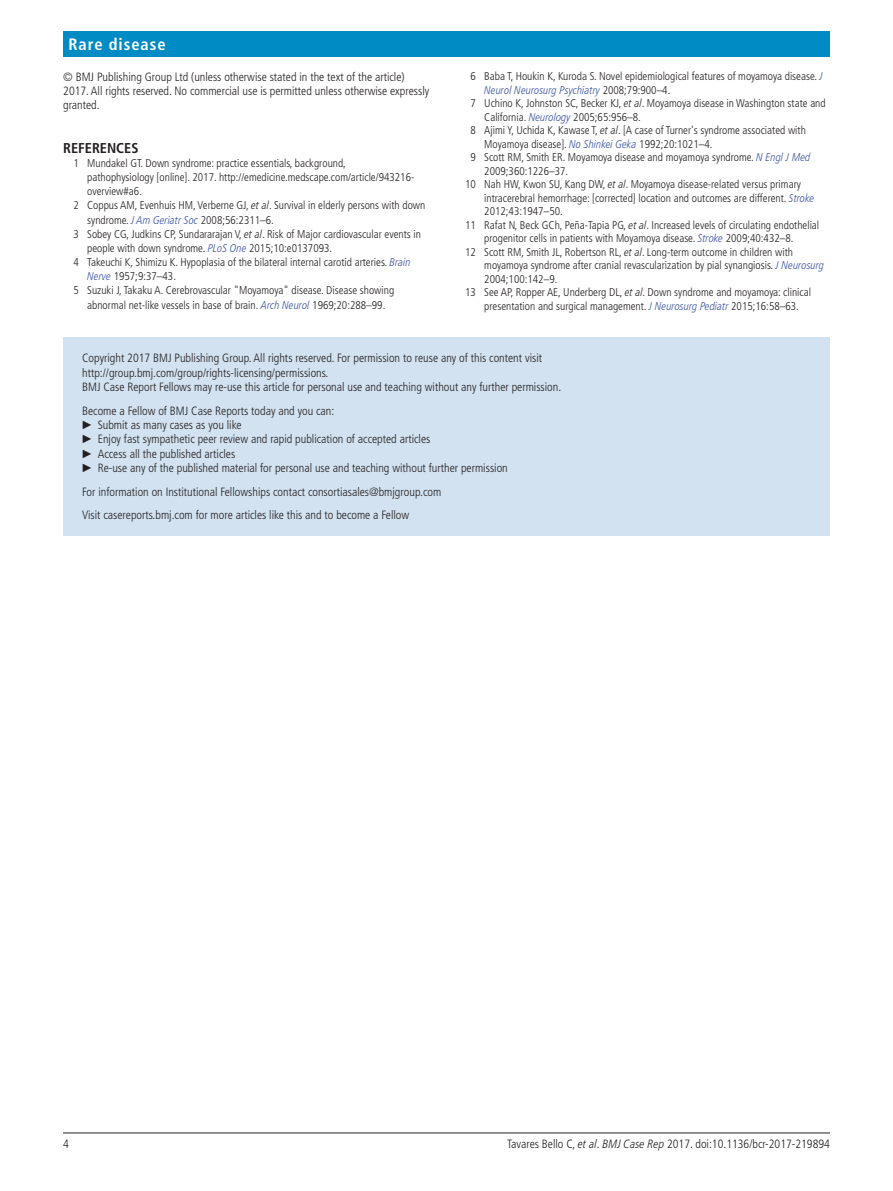
<style>
.page{position:relative;width:893px;height:1191px;background:#fff}
.page>*{position:absolute;margin:0;border:0;box-sizing:border-box;transform-origin:0 0}
.t1{font:700 condensed 16.5px "Frutiger LT Pro";letter-spacing:.055em;color:#fff}
.t2{font:700 condensed 14.25px "Frutiger LT Std";color:#231f20}
.t3{font:300 condensed 12px/14.4px "Frutiger LT Pro";color:#231f20}
.t4{font:300 condensed 11.25px "Frutiger LT Pro";color:#231f20}
.t5{font:italic 300 condensed 11.25px "Frutiger LT Pro";color:#3853a3}
.s1{font-style:italic}
.s2{font-style:italic;color:#3853a3}
.s3{font-style:normal;color:#231f20}
.s4{font-family:"Arial";font-weight:400;font-stretch:normal}
</style>
<div class="page">
<hr style="left:63px;top:1132px;width:767px;height:1px;background:#231f20">
<div style="left:63px;top:337px;width:767px;height:198px;background:#d2e2f0"></div>
<div style="left:63px;top:31px;width:767px;height:25px;background:#008bc5"></div>
<h1 class="t1" style="left:69px;top:34px;width:99px">Rare disease</h1>
<p class="t3" style="left:63px;top:70px;width:367px">© BMJ Publishing Group Ltd (unless otherwise stated in the text of the article)<br>2017. All rights reserved. No commercial use is permitted unless otherwise expressly granted.</p>
<p class="t2" style="left:63px;top:139px;width:77px">REFERENCES</p>
<p class="t4" style="left:74px;top:156px;width:274px">1 Mundakel GT. Down syndrome: practice essentials, background,</p>
<p class="t4" style="left:87px;top:171px;width:329px">pathophysiology [online]. 2017. http://emedicine.medscape.com/article/943216-</p>
<p class="t4" style="left:87px;top:185px;width:56px">overview#a6.</p>
<p class="t4" style="left:74px;top:199px;width:353px">2 Coppus AM, Evenhuis HM, Verberne GJ, <span class="s1">et al</span>. Survival in elderly persons with down</p>
<p class="t4" style="left:87px;top:213px;width:188px">syndrome. <span class="s2">J Am Geriatr Soc</span> 2008;56:2311–6.</p>
<p class="t4" style="left:74px;top:227px;width:349px">3 Sobey CG, Judkins CP, Sundararajan V, <span class="s1">et al</span>. Risk of Major cardiovascular events in</p>
<p class="t4" style="left:87px;top:241px;width:247px">people with down syndrome. <span class="s2">PLoS One</span> 2015;10:e0137093.</p>
<p class="t4" style="left:74px;top:256px;width:338px">4 Takeuchi K, Shimizu K. Hypoplasia of the bilateral internal carotid arteries. <span class="s2">Brain</span></p>
<p class="t4" style="left:87px;top:270px;width:90px"><span class="s2">Nerve</span> 1957;9:37–43.</p>
<p class="t4" style="left:74px;top:284px;width:322px">5 Suzuki J, Takaku A. Cerebrovascular "Moyamoya" disease. Disease showing</p>
<p class="t4" style="left:87px;top:298px;width:300px">abnormal net-like vessels in base of brain. <span class="s2">Arch Neurol</span> 1969;20:288–99.</p>
<p class="t4" style="left:471px;top:70px;width:354px">6 Baba T, Houkin K, Kuroda S. Novel epidemiological features of moyamoya disease. <span class="s2">J</span></p>
<p class="t5" style="left:484px;top:83px;width:188px">Neurol Neurosurg Psychiatry <span class="s3">2008;79:900–4.</span></p>
<p class="t4" style="left:471px;top:97px;width:357px">7 Uchino K, Johnston SC, Becker KJ, <span class="s1">et al</span>. Moyamoya disease in Washington state and</p>
<p class="t4" style="left:484px;top:110px;width:158px">California. <span class="s2">Neurology</span> 2005;65:956–8.</p>
<p class="t4" style="left:471px;top:124px;width:337px">8 Ajimi Y, Uchida K, Kawase T, <span class="s1">et al</span>. [A case of Turner's syndrome associated with</p>
<p class="t4" style="left:484px;top:137px;width:230px">Moyamoya disease]. <span class="s2">No Shinkei Geka</span> 1992;20:1021–4.</p>
<p class="t4" style="left:471px;top:151px;width:341px">9 Scott RM, Smith ER . Moyamoya disease and moyamoya syndrome. <span class="s2">N Engl J Med</span></p>
<p class="t4" style="left:484px;top:164px;width:85px">2009;360:1226–37.</p>
<p class="t4" style="left:465px;top:178px;width:337px">10 Nah HW, Kwon SU, Kang DW, <span class="s1">et al</span>. Moyamoya disease-related versus primary</p>
<p class="t4" style="left:484px;top:191px;width:332px">intracerebral hemorrhage: [corrected] location and outcomes are different. <span class="s2">Stroke</span></p>
<p class="t4" style="left:484px;top:205px;width:80px">2012;43:1947–50.</p>
<p class="t4" style="left:465px;top:218px;width:355px">11 Rafat N, Beck GCh, Peña-Tapia PG, <span class="s1">et al</span>. Increased levels of circulating endothelial</p>
<p class="t4" style="left:484px;top:232px;width:311px">progenitor cells in patients with Moyamoya disease. <span class="s2">Stroke</span> 2009;40:432–8.</p>
<p class="t4" style="left:465px;top:245px;width:329px">12 Scott RM, Smith JL, Robertson RL, <span class="s1">et al</span>. Long-term outcome in children with</p>
<p class="t4" style="left:484px;top:259px;width:341px">moyamoya syndrome after cranial revascularization by pial synangiosis. <span class="s2">J Neurosurg</span></p>
<p class="t4" style="left:484px;top:272px;width:75px">2004;100:142–9.</p>
<p class="t4" style="left:465px;top:286px;width:347px">13 See AP, Ropper AE, Underberg DL, <span class="s1">et al</span>. Down syndrome and moyamoya: clinical</p>
<p class="t4" style="left:484px;top:299px;width:316px">presentation and surgical management. <span class="s2">J Neurosurg Pediatr</span> 2015;16:58–63.</p>
<p class="t3" style="left:82px;top:351px;width:481px">Copyright 2017 BMJ Publishing Group. All rights reserved. For permission to reuse any of this content visit http://group.bmj.com/group/rights-licensing/permissions.<br>BMJ Case Report Fellows may re-use this article for personal use and teaching without any further permission.</p>
<p class="t3" style="left:81px;top:403px;width:428px">Become a Fellow of BMJ Case Reports today and you can:<br><span class="s4">►</span> Submit as many cases as you like<br><span class="s4">►</span> Enjoy fast sympathetic peer review and rapid publication of accepted articles<br><span class="s4">►</span> Access all the published articles<br><span class="s4">►</span> Re-use any of the published material for personal use and teaching without further permission</p>
<p class="t3" style="left:82px;top:480px;width:361px;line-height:23.4px">For information on Institutional Fellowships contact consortiasales@bmjgroup.com<br>Visit casereports.bmj.com for more articles like this and to become a Fellow</p>
<p class="t3" style="left:63px;top:1136px;width:7px">4</p>
<p class="t3" style="left:507px;top:1136px;width:324px">Tavares Bello C, <span class="s1">et al</span>. <span class="s1">BMJ Case Rep</span> 2017. doi:10.1136/bcr-2017-219894</p>
</div>
